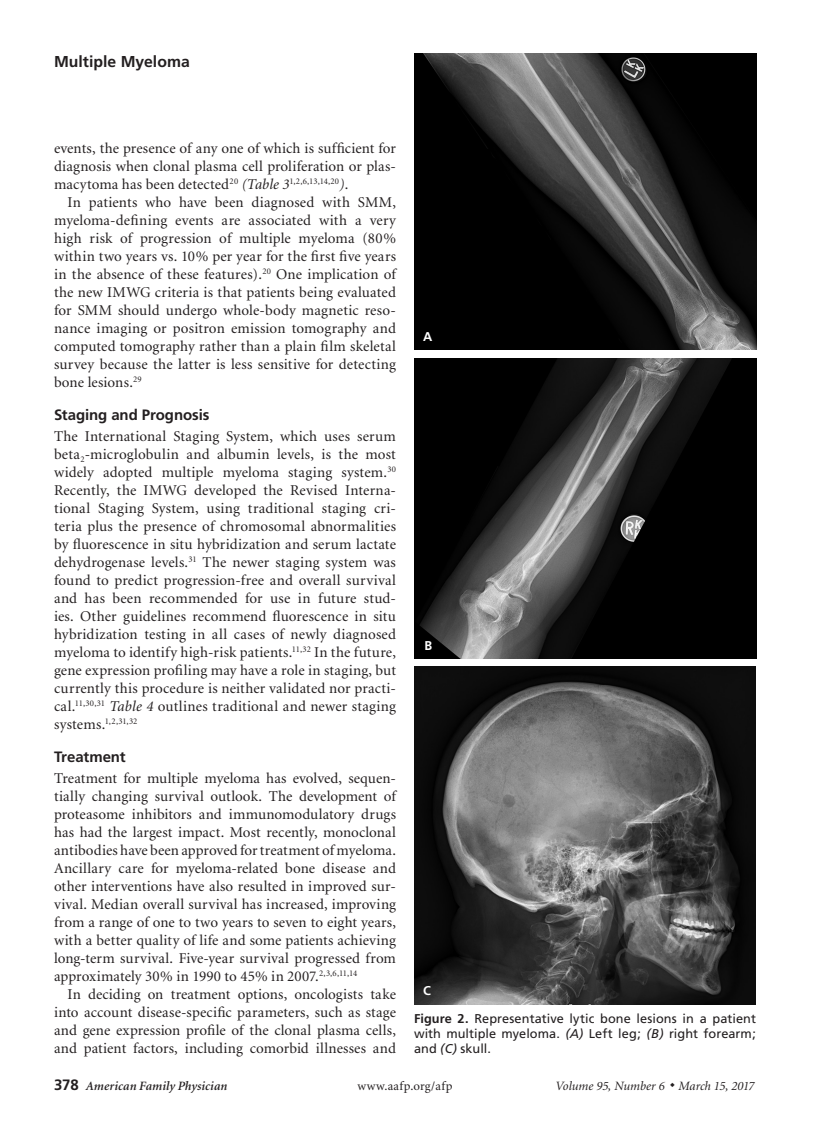
<style>
.page{position:relative;width:837px;height:1134px;background:#fff}
.page>*{position:absolute;margin:0;border:0;box-sizing:border-box;transform-origin:0 0}
.t1{font:700 15.75px "Frutiger";letter-spacing:.005em;color:#231f20}
.body_noindent{font:15px/18px "Minion";letter-spacing:.01em;color:#231f20;text-align:justify}
.body_text{font:15px/18px "Minion";letter-spacing:.01em;color:#231f20;text-align:justify}
.head1{font:700 15px "Frutiger";letter-spacing:-.005em;color:#231f20}
.fig_legend{font:12.75px/15px "Frutiger";letter-spacing:.005em;color:#231f20;text-align:justify}
.t2{font:italic 12.75px "Minion";color:#231f20}
.t3{font:italic 600 12.75px "Minion";letter-spacing:.005em;color:#231f20}
.t4{font:12.75px "Minion";letter-spacing:.03em;color:#231f20}
.fig_legend-2{font:700 12.75px "Frutiger";color:#fff}
.body_noindent-2{font:8.7px "Minion";color:#231f20}
.s1{font-style:italic}
.s2{font-size:15px}
.s3{font-weight:700}
.s4{font-family:"Frutiger";font-weight:700;font-style:normal;font-size:15px}
</style>
<div class="page">
<img style="left:414px;top:54px;width:342px;height:296px">
<img style="left:414px;top:359px;width:342px;height:300px">
<img style="left:414px;top:667px;width:342px;height:337px">
<p class="t1" style="left:54px;top:53px;width:137px">Multiple Myeloma</p>
<p class="body_text" style="left:54px;top:140px;width:344px">events, the presence of any one of which is sufficient for diagnosis when clonal plasma cell proliferation or plas&shy;macytoma has been detected<sup>20</sup> <span class="s1">(Table 3</span><sup>1,2,6,13,14,20</sup><span class="s1">)</span>.</p>
<p class="body_text" style="left:54px;top:194px;width:344px;text-indent:14px">In patients who have been diagnosed with SMM, myeloma-defining events are associated with a very high risk of progression of multiple myeloma (80% within two years vs. 10% per year for the first five years in the absence of these features).<sup>20</sup> One implication of the new IMWG criteria is that patients being evaluated for SMM should undergo whole-body magnetic reso&shy;nance imaging or positron emission tomography and computed tomography rather than a plain film skeletal survey because the latter is less sensitive for detecting bone lesions.<sup>29</sup></p>
<p class="head1" style="left:54px;top:406px;width:157px">Staging and Prognosis</p>
<p class="body_noindent" style="left:54px;top:428px;width:344px">The International Staging System, which uses serum beta<sub>2</sub>-microglobulin and albumin levels, is the most widely adopted multiple myeloma staging system.<sup>30<br></sup>Recently, the IMWG developed the Revised Interna&shy;tional Staging System, using traditional staging cri&shy;teria plus the presence of chromosomal abnormalities by fluorescence in situ hybridization and serum lactate dehydrogenase levels.<sup>31</sup> The newer staging system was found to predict progression-free and overall survival and has been recommended for use in future stud&shy;ies. Other guidelines recommend fluorescence in situ hybridization testing in all cases of newly diagnosed myeloma to identify high-risk patients.<sup>11,32</sup> In the future, gene expression profiling may have a role in staging, but currently this procedure is neither validated nor practi&shy;cal.<sup>11,30,31</sup> <span class="s1">Table 4</span> outlines traditional and newer staging</p>
<p class="body_noindent-2" style="left:54px;top:717px;width:85px"><span class="s2">systems.</span>1,2,31,32</p>
<p class="head1" style="left:54px;top:748px;width:73px">Treatment</p>
<p class="body_noindent" style="left:54px;top:770px;width:344px">Treatment for multiple myeloma has evolved, sequen&shy;tially changing survival outlook. The development of proteasome inhibitors and immunomodulatory drugs has had the largest impact. Most recently, monoclonal antibodies have been approved for treatment of myeloma.<br>Ancillary care for myeloma-related bone disease and other interventions have also resulted in improved sur&shy;vival. Median overall survival has increased, improving from a range of one to two years to seven to eight years, with a better quality of life and some patients achieving long-term survival. Five-year survival progressed from approximately 30% in 1990 to 45% in 2007.<sup>2,3,6,11,14</sup></p>
<p class="body_text" style="left:54px;top:986px;width:344px;text-indent:14px">In deciding on treatment options, oncologists take into account disease-specific parameters, such as stage and gene expression profile of the clonal plasma cells, and patient factors, including comorbid illnesses and</p>
<p class="fig_legend-2" style="left:423px;top:329px;width:11px">A</p>
<p class="fig_legend-2" style="left:424px;top:638px;width:9px">B</p>
<p class="fig_legend-2" style="left:423px;top:984px;width:9px">C</p>
<p class="fig_legend" style="left:414px;top:1011px;width:344px"><span class="s3">Figure 2.</span> Representative lytic bone lesions in a patient with multiple myeloma. <span class="s1">(A)</span> Left leg; <span class="s1">(B)</span> right forearm; and <span class="s1">(C)</span> skull.</p>
<p class="t3" style="left:54px;top:1080px;width:175px"><span class="s4">378</span> American Family Physician</p>
<p class="t4" style="left:357px;top:1080px;width:97px">www.aafp.org/afp</p>
<p class="t2" style="left:555px;top:1080px;width:201px">Volume 95, Number 6 ◆ March 15, 2017</p>
</div>
